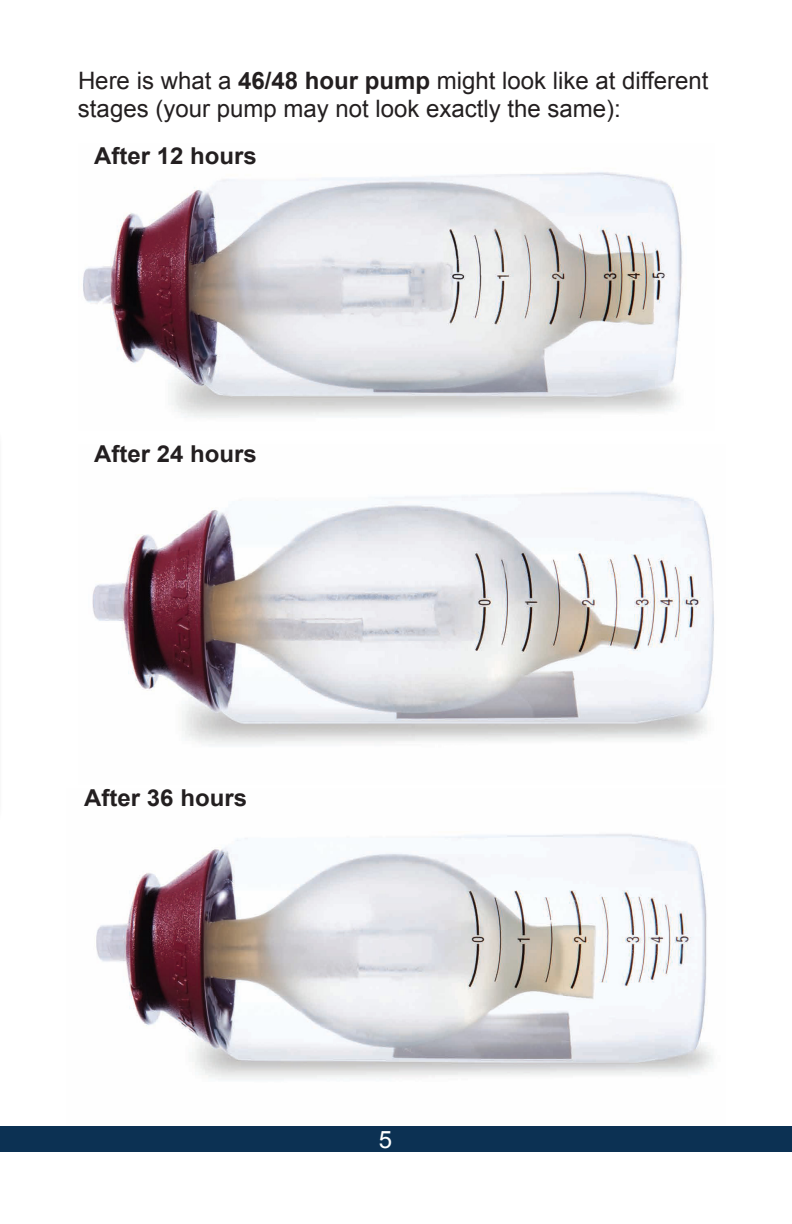
<style>
.page{position:relative;width:792px;height:1224px;background:#fff}
.page>*{position:absolute;margin:0;border:0;box-sizing:border-box;transform-origin:0 0}
.t1{font:24px/28px "Arial";color:#231f20}
.t2{font:24px "Arial";color:#fff}
.t3{font:700 23.2px "Arial";color:#231f20}
.s1{font-weight:700}
</style>
<div class="page">
<div style="left:0;top:1126px;width:792px;height:26px;background:#0c3153"></div>
<img style="left:83px;top:172px;width:600px;height:246px">
<img style="left:92px;top:491px;width:622px;height:255px">
<img style="left:96px;top:834px;width:617px;height:246px">
<p class="t1" style="left:78px;top:67px;width:632px">Here is what a <span class="s1">46/48 hour pump</span> might look like at different stages (your pump may not look exactly the same):</p>
<p class="t3" style="left:94px;top:140px;width:164px">After 12 hours</p>
<p class="t3" style="left:94px;top:439px;width:164px">After 24 hours</p>
<p class="t3" style="left:84px;top:783px;width:164px">After 36 hours</p>
<p class="t2" style="left:379px;top:1123px;width:15px">5</p>
</div>
